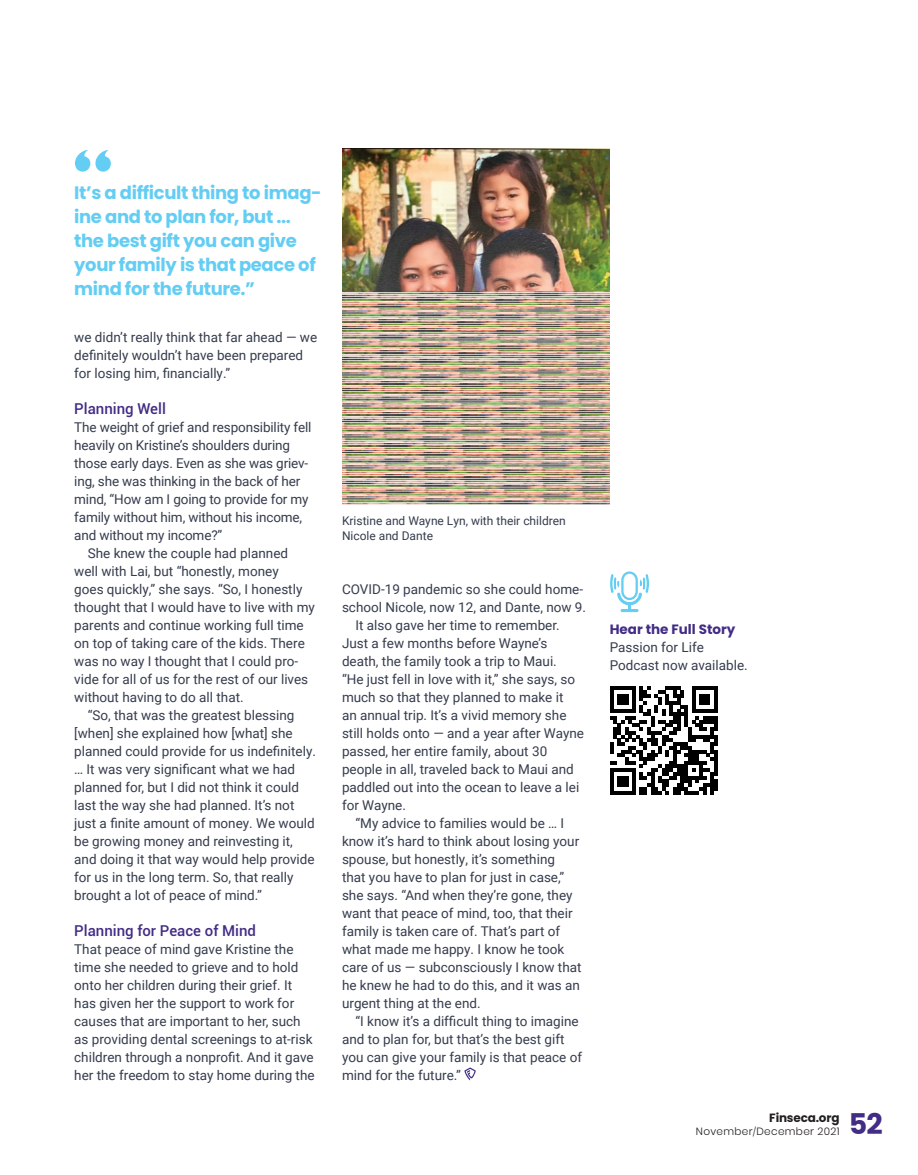
<style>
.page{position:relative;width:918px;height:1175px;background:#fff}
.page>*{position:absolute;margin:0;border:0;box-sizing:border-box;transform-origin:0 0}
.t1{font:700 28.5px "Poppins";color:#432c85}
.Main___PullQuote{font:700 18px/24px "Poppins";letter-spacing:-.02em;color:#63cdf3}
.Main___Subhead{font:500 15px "Roboto";color:#432c85}
.Main___BodyCopy{font:13.5px/18px "Roboto";color:#353c4d}
.Main___BodyNoIndent{font:13.5px/18px "Roboto";color:#353c4d}
.Main___Callout_Subhe{font:13.5px/18px "Roboto";color:#353c4d}
.Main___Callout_Subhe-2{font:700 13.5px "Poppins";color:#432c85}
.Main___Captions{font:12px/15px "Roboto";color:#353c4d}
.t2{font:700 12px "Poppins";letter-spacing:-.015em;color:#231f20}
.t3{font:300 10.5px "Poppins";letter-spacing:.03em;color:#231f20}
.s1{font-size:9px}
</style>
<div class="page">
<svg style="left:464px;top:1067px;width:12px;height:13px"></svg>
<svg style="left:75px;top:150px;width:36px;height:22px"></svg>
<img style="left:342px;top:148px;width:268px;height:356px">
<svg style="left:610px;top:686px;width:108px;height:108px"></svg>
<svg style="left:610px;top:571px;width:39px;height:41px"></svg>
<p class="Main___PullQuote" style="left:74px;top:181px;width:249px">It’s a difficult thing to imag&shy;ine and to plan for, but ... the best gift you can give your family is that peace of mind for the future.”</p>
<p class="Main___BodyCopy" style="left:74px;top:328px;width:244px">we didn’t really think that far ahead — we definitely wouldn’t have been prepared for losing him, financially.”</p>
<p class="Main___Subhead" style="left:74px;top:398px;width:93px">Planning Well</p>
<p class="Main___BodyNoIndent" style="left:74px;top:418px;width:239px">The weight of grief and responsibility fell heavily on Kristine’s shoulders during those early days. Even as she was griev&shy;ing, she was thinking in the back of her mind, “How am I going to provide for my family without him, without his income, and without my income?”</p>
<p class="Main___BodyCopy" style="left:74px;top:544px;width:242px;text-indent:14px">She knew the couple had planned well with Lai, but “honestly, money<br>goes quickly,” she says. “So, I honestly thought that I would have to live with my parents and continue working full time on top of taking care of the kids. There was no way I thought that I could pro&shy;vide for all of us for the rest of our lives without having to do all that.</p>
<p class="Main___BodyCopy" style="left:74px;top:706px;width:243px;text-indent:14px">“So, that was the greatest blessing [when] she explained how [what] she planned could provide for us indefinitely. … It was very significant what we had planned for, but I did not think it could last the way she had planned. It’s not just a finite amount of money. We would be growing money and reinvesting it, and doing it that way would help provide for us in the long term. So, that really brought a lot of peace of mind.”</p>
<p class="Main___Subhead" style="left:74px;top:920px;width:183px">Planning for Peace of Mind</p>
<p class="Main___BodyNoIndent" style="left:74px;top:940px;width:242px">That peace of mind gave Kristine the time she needed to grieve and to hold onto her children during their grief. It has given her the support to work for causes that are important to her, such as providing dental screenings to at-risk children through a nonprofit. And it gave her the freedom to stay home during the</p>
<p class="Main___Captions" style="left:342px;top:512px;width:225px">Kristine and Wayne Lyn, with their children<br>Nicole and Dante</p>
<p class="Main___BodyNoIndent" style="left:342px;top:580px;width:246px">COVID-19 pandemic so she could home&shy;school Nicole, now 12, and Dante, now 9.</p>
<p class="Main___BodyCopy" style="left:342px;top:616px;width:244px;text-indent:14px">It also gave her time to remember.<br>Just a few months before Wayne’s death, the family took a trip to Maui.<br>“He just fell in love with it,” she says, so much so that they planned to make it<br>an annual trip. It’s a vivid memory she still holds onto — and a year after Wayne passed, her entire family, about 30 people in all, traveled back to Maui and paddled out into the ocean to leave a lei for Wayne.</p>
<p class="Main___BodyCopy" style="left:342px;top:814px;width:241px;text-indent:14px">“My advice to families would be … I know it’s hard to think about losing your spouse, but honestly, it’s something that you have to plan for just in case,” she says. “And when they’re gone, they want that peace of mind, too, that their family is taken care of. That’s part of what made me happy. I know he took care of us — subconsciously I know that he knew he had to do this, and it was an urgent thing at the end.</p>
<p class="Main___BodyCopy" style="left:342px;top:1012px;width:242px;text-indent:14px">“I know it’s a difficult thing to imagine and to plan for, but that’s the best gift you can give your family is that peace of mind for the future.”</p>
<p class="Main___Callout_Subhe-2" style="left:610px;top:621px;width:127px">Hear the Full Story</p>
<p class="Main___Callout_Subhe" style="left:610px;top:637px;width:139px">Passion for Life<br>Podcast now available.</p>
<p class="t2" style="left:769px;top:1111px;width:72px">Finseca.org</p>
<p class="t3" style="left:696px;top:1125px;width:145px">November<span class="s1">/</span>December 2021</p>
<h1 class="t1" style="left:849px;top:1107px;width:35px">52</h1>
</div>
